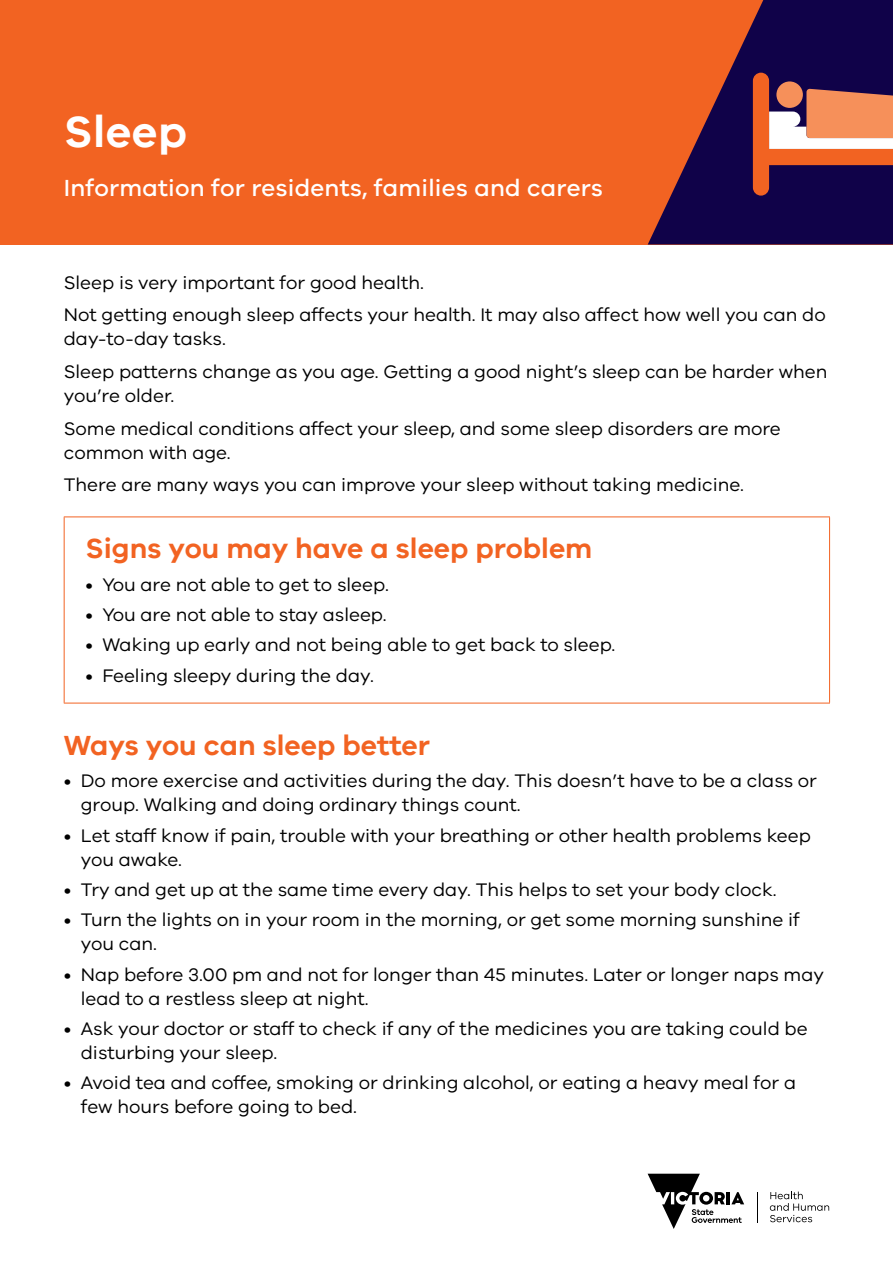
<style>
.page{position:relative;width:893px;height:1263px;background:#fff}
.page>*{position:absolute;margin:0;border:0;box-sizing:border-box;transform-origin:0 0}
.t1{font:600 45px "VIC";letter-spacing:.01em;color:#fff}
.t2{font:600 28.5px "VIC";color:#f26322}
.t3{font:500 24px "VIC";letter-spacing:.01em;color:#fff}
.t4{font:18.75px/24px "VIC";color:#000}
</style>
<div class="page">
<svg style="left:648px;top:1174px;width:96px;height:55px"></svg>
<hr style="left:757px;top:1192px;width:1px;height:31px;background:#000">
<svg style="left:770px;top:1191px;width:59px;height:31px"></svg>
<div style="left:0;top:0;width:893px;height:244px;background:#f26322"></div>
<svg style="left:648px;top:0;width:245px;height:244px;fill:#100249"></svg>
<svg style="left:753px;top:73px;width:140px;height:123px"></svg>
<div style="left:776px;top:81px;width:27px;height:27px;background:#f6905a;border-radius:50%"></div>
<hr style="left:64px;top:517px;width:1px;height:186px;background:#f26322">
<hr style="left:64px;top:516px;width:766px;height:1px;background:#f26322">
<hr style="left:829px;top:517px;width:1px;height:186px;background:#f26322">
<hr style="left:64px;top:703px;width:766px;height:1px;background:#f26322">
<h1 class="t1" style="left:64px;top:104px;width:125px">Sleep</h1>
<p class="t3" style="left:64px;top:173px;width:541px">Information for residents, families and carers</p>
<p class="t4" style="left:64px;top:266px;width:764px;line-height:32.5px">Sleep is very important for good health.<br>Not getting enough sleep affects your health. It may also affect how well you can do</p>
<p class="t4" style="left:64px;top:322px;width:765px;line-height:32.5px">day-to-day tasks.<br>Sleep patterns change as you age. Getting a good night’s sleep can be harder when</p>
<p class="t4" style="left:64px;top:379px;width:719px;line-height:32.5px">you’re older.<br>Some medical conditions affect your sleep, and some sleep disorders are more</p>
<p class="t4" style="left:64px;top:435px;width:682px;line-height:32.5px">common with age.<br>There are many ways you can improve your sleep without taking medicine.</p>
<h2 class="t2" style="left:85px;top:531px;width:508px">Signs you may have a sleep problem</h2>
<p class="t4" style="left:85px;top:572px;width:305px">• You are not able to get to sleep.</p>
<p class="t4" style="left:85px;top:602px;width:303px">• You are not able to stay asleep.</p>
<p class="t4" style="left:85px;top:632px;width:531px">• Waking up early and not being able to get back to sleep.</p>
<p class="t4" style="left:85px;top:663px;width:290px">• Feeling sleepy during the day.</p>
<h2 class="t2" style="left:64px;top:728px;width:368px">Ways you can sleep better</h2>
<p class="t4" style="left:81px;top:768px;width:738px;text-indent:-17px">• Do more exercise and activities during the day. This doesn’t have to be a class or group. Walking and doing ordinary things count.</p>
<p class="t4" style="left:81px;top:823px;width:732px;text-indent:-17px">• Let staff know if pain, trouble with your breathing or other health problems keep you awake.</p>
<p class="t4" style="left:64px;top:877px;width:714px">• Try and get up at the same time every day. This helps to set your body clock.</p>
<p class="t4" style="left:81px;top:907px;width:720px;text-indent:-17px">• Turn the lights on in your room in the morning, or get some morning sunshine if you can.</p>
<p class="t4" style="left:81px;top:962px;width:745px;text-indent:-17px">• Nap before 3.00 pm and not for longer than 45 minutes. Later or longer naps may lead to a restless sleep at night.</p>
<p class="t4" style="left:81px;top:1016px;width:728px;text-indent:-17px">• Ask your doctor or staff to check if any of the medicines you are taking could be disturbing your sleep.</p>
<p class="t4" style="left:81px;top:1070px;width:717px;text-indent:-17px">• Avoid tea and coffee, smoking or drinking alcohol, or eating a heavy meal for a few hours before going to bed.</p>
</div>
